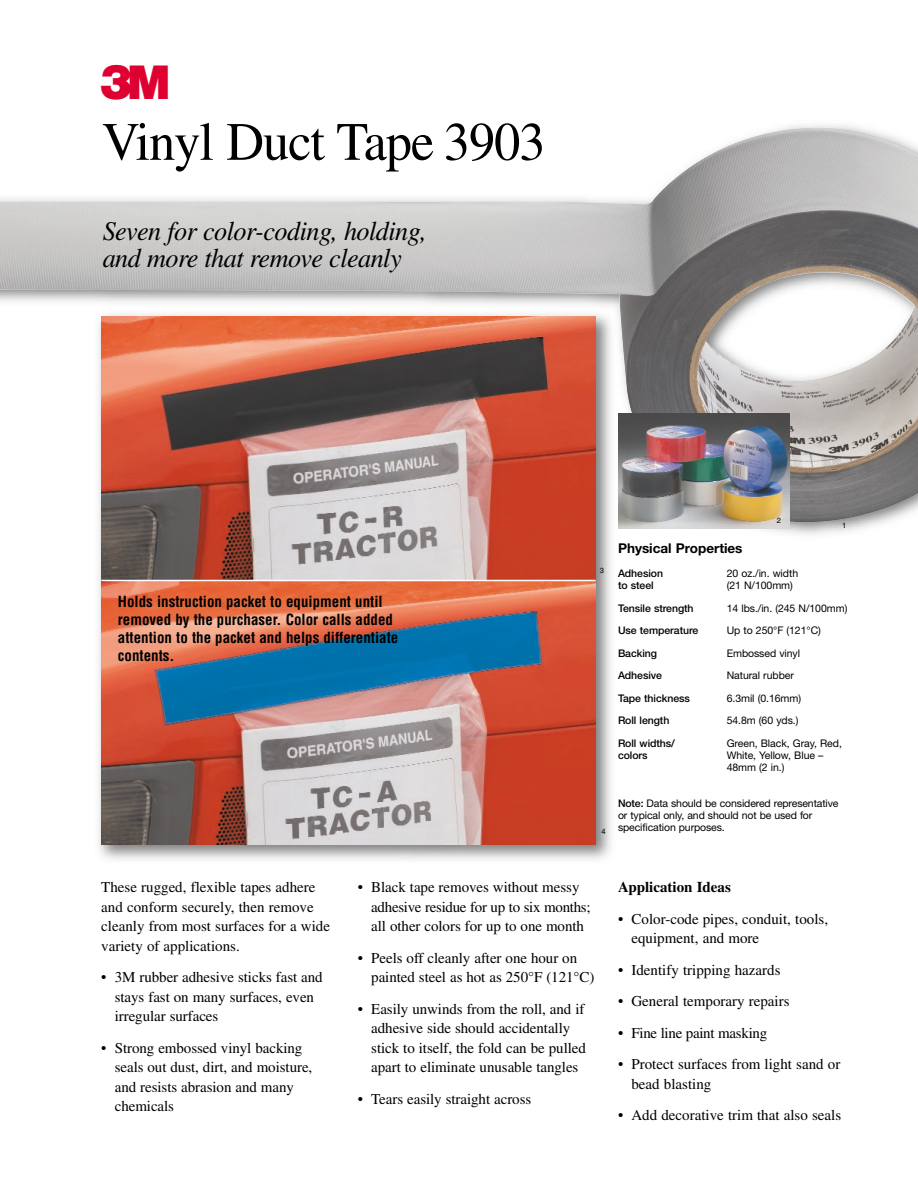
<style>
.page{position:relative;width:918px;height:1188px;background:#fff}
.page>*{position:absolute;margin:0;border:0;box-sizing:border-box;transform-origin:0 0}
.t1{font:54px "Times";letter-spacing:-.02em;color:#000}
.t2{font:49.5px "Logo 3 Mps";color:#df0032}
.t3{font:italic 27px/27px "Times";letter-spacing:-.02em;color:#000}
.t4{font:15px/19.5px "Times";letter-spacing:-.005em;color:#000}
.t5{font:700 condensed 15px/18px "Helvetica";color:#000}
.t6{font:700 15px "Times";color:#000}
.t7{font:700 13.5px "Helvetica Neue";color:#000}
.t8{font:10.5px/12px "Helvetica Neue";letter-spacing:-.005em;color:#000}
.t9{font:500 10.5px "Helvetica Neue";letter-spacing:-.005em;color:#000}
.t10{font:7.5px "Helvetica";color:#000}
.s1{font-weight:500}
</style>
<div class="page">
<img style="left:98px;top:125px;width:787px;height:735px">
<img style="left:0;top:128px;width:918px;height:394px">
<img style="left:101px;top:316px;width:495px;height:264px">
<svg style="left:101px;top:581px;width:495px;height:263px;background:#a97872"></svg>
<img style="left:618px;top:414px;width:172px;height:114px">
<hr style="left:101px;top:580px;width:495px;height:1px;background:#fff">
<h2 class="t2" style="left:101px;top:58px;width:80px">3</h2>
<h1 class="t1" style="left:102px;top:122px;width:445px">Vinyl Duct Tape 3903</h1>
<h3 class="t3" style="left:103px;top:220px;width:325px">Seven for color-coding, holding, and more that remove cleanly</h3>
<p class="t5" style="left:118px;top:594px;width:282px">Holds instruction packet to equipment until removed by the purchaser. Color calls added attention to the packet and helps differentiate contents.</p>
<p class="t10" style="left:600px;top:568px;width:6px">3</p>
<p class="t10" style="left:601px;top:828px;width:6px">4</p>
<p class="t10" style="left:777px;top:518px;width:6px">2</p>
<p class="t10" style="left:842px;top:523px;width:6px">1</p>
<p class="t7" style="left:618px;top:543px;width:126px">Physical Properties</p>
<p class="t9" style="left:618px;top:570px;width:47px">Adhesion</p>
<p class="t8" style="left:727px;top:568px;width:73px">20 oz./in. width</p>
<p class="t9" style="left:618px;top:582px;width:37px">to steel</p>
<p class="t8" style="left:727px;top:580px;width:68px">(21 N/100mm)</p>
<p class="t9" style="left:618px;top:604px;width:77px">Tensile strength</p>
<p class="t8" style="left:727px;top:603px;width:122px">14 lbs./in. (245 N/100mm)</p>
<p class="t9" style="left:618px;top:627px;width:82px">Use temperature</p>
<p class="t8" style="left:727px;top:625px;width:96px">Up to 250°F (121°C)</p>
<p class="t9" style="left:618px;top:649px;width:41px">Backing</p>
<p class="t8" style="left:727px;top:648px;width:75px">Embossed vinyl</p>
<p class="t9" style="left:618px;top:672px;width:46px">Adhesive</p>
<p class="t8" style="left:727px;top:670px;width:69px">Natural rubber</p>
<p class="t9" style="left:618px;top:694px;width:73px">Tape thickness</p>
<p class="t8" style="left:727px;top:693px;width:76px">6.3mil (0.16mm)</p>
<p class="t9" style="left:618px;top:717px;width:53px">Roll length</p>
<p class="t8" style="left:727px;top:715px;width:73px">54.8m (60 yds.)</p>
<p class="t9" style="left:618px;top:739px;width:59px">Roll widths/</p>
<p class="t8" style="left:727px;top:738px;width:117px">Green, Black, Gray, Red,</p>
<p class="t9" style="left:618px;top:751px;width:31px">colors</p>
<p class="t8" style="left:727px;top:750px;width:98px">White, Yellow, Blue –<br>48mm (2 in.)</p>
<p class="t8" style="left:618px;top:798px;width:222px"><span class="s1">Note:</span> Data should be considered representative or typical only, and should not be used for specification purposes.</p>
<p class="t4" style="left:101px;top:879px;width:230px">These rugged, flexible tapes adhere and conform securely, then remove cleanly from most surfaces for a wide variety of applications.</p>
<p class="t4" style="left:115px;top:969px;width:210px;text-indent:-13px">• 3M rubber adhesive sticks fast and stays fast on many surfaces, even irregular surfaces</p>
<p class="t4" style="left:115px;top:1039px;width:199px;text-indent:-13px">• Strong embossed vinyl backing seals out dust, dirt, and moisture, and resists abrasion and many chemicals</p>
<p class="t4" style="left:371px;top:879px;width:221px;text-indent:-13px">• Black tape removes without messy adhesive residue for up to six months; all other colors for up to one month</p>
<p class="t4" style="left:371px;top:949px;width:225px;text-indent:-13px">• Peels off cleanly after one hour on painted steel as hot as 250°F (121°C)</p>
<p class="t4" style="left:371px;top:1000px;width:216px;text-indent:-13px">• Easily unwinds from the roll, and if adhesive side should accidentally stick to itself, the fold can be pulled apart to eliminate unusable tangles</p>
<p class="t4" style="left:358px;top:1090px;width:175px">• Tears easily straight across</p>
<p class="t6" style="left:618px;top:882px;width:114px">Application Ideas</p>
<p class="t4" style="left:631px;top:911px;width:198px;text-indent:-13px">• Color-code pipes, conduit, tools, equipment, and more</p>
<p class="t4" style="left:618px;top:962px;width:164px">• Identify tripping hazards</p>
<p class="t4" style="left:618px;top:993px;width:173px">• General temporary repairs</p>
<p class="t4" style="left:618px;top:1025px;width:151px">• Fine line paint masking</p>
<p class="t4" style="left:631px;top:1056px;width:210px;text-indent:-13px">• Protect surfaces from light sand or bead blasting</p>
<p class="t4" style="left:618px;top:1107px;width:225px">• Add decorative trim that also seals</p>
</div>
